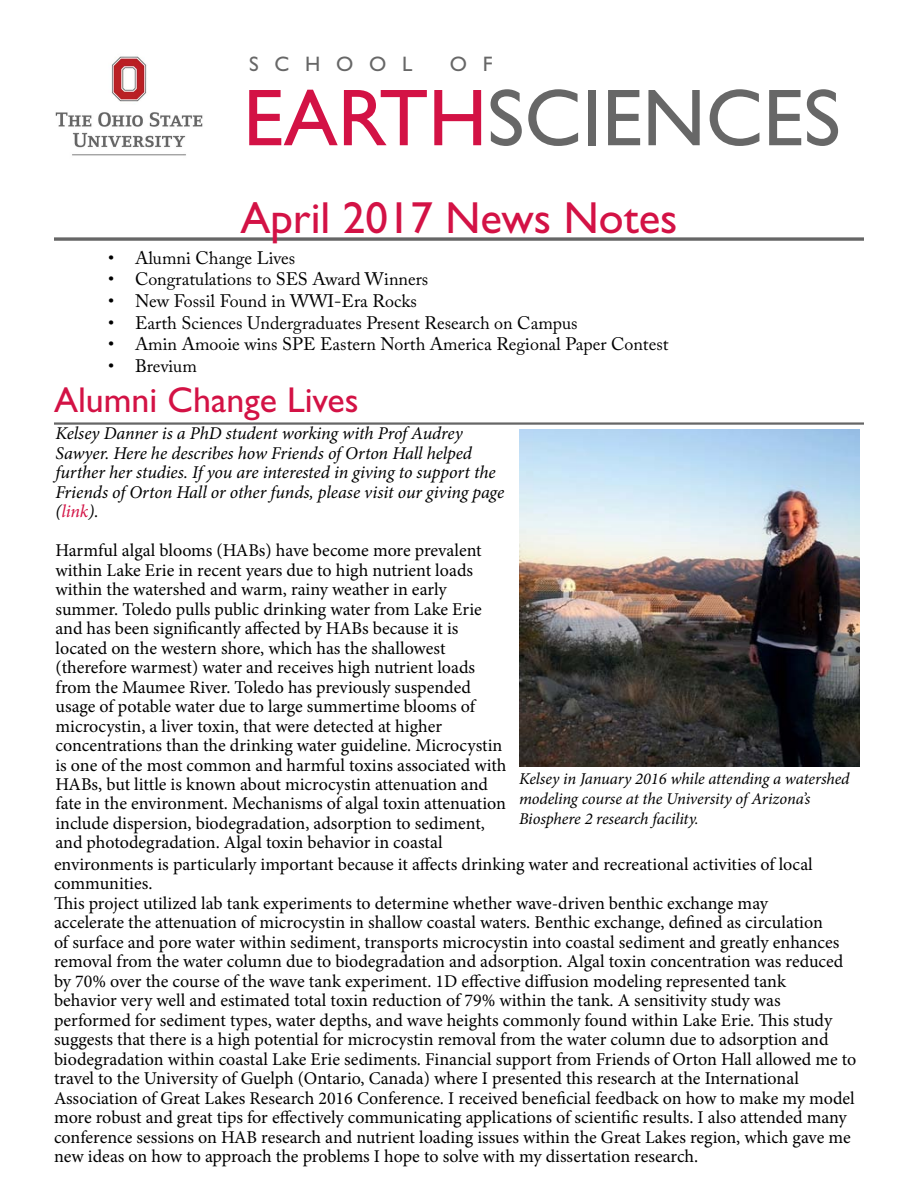
<style>
.page{position:relative;width:918px;height:1188px;background:#fff}
.page>*{position:absolute;margin:0;border:0;box-sizing:border-box;transform-origin:0 0}
.t1{font:81px "Gill Sans Std";color:#676767}
.t2{font:45px "Gill Sans Std";color:#d31245}
.t3{font:36px "Gill Sans Std";color:#d31245}
.t4{font:21px "Gill Sans Std";letter-spacing:.75em;color:#676767}
.t5{font:18px/19.5px "Minion Pro";color:#000}
.t6{font:italic 18px/19.5px "Minion Pro";letter-spacing:-.01em;color:#000}
.t7{font:18px "Adobe Caslon Pro";color:#000}
.t8{font:italic 16.5px/19.8px "Minion Pro";letter-spacing:-.01em;color:#000}
.s1{color:#d31245}
</style>
<div class="page">
<svg style="left:54px;top:237px;width:810px;height:4px"></svg>
<hr style="left:54px;top:422px;width:810px;height:3px;background:#666">
<img style="left:519px;top:429px;width:341px;height:337px">
<img style="left:55px;top:56px;width:148px;height:100px">
<p class="t4" style="left:249px;top:52px;width:165px">SCHOOL</p>
<p class="t4" style="left:450px;top:52px;width:44px">O F</p>
<h1 class="t1" style="left:243px;top:71px;width:599px"><span class="s1">EARTH</span>SCIENCES</h1>
<h2 class="t2" style="left:240px;top:192px;width:439px">April 2017 News Notes</h2>
<p class="t7" style="left:108px;top:247px;width:189px">• Alumni Change Lives</p>
<p class="t7" style="left:108px;top:269px;width:322px">• Congratulations to SES Award Winners</p>
<p class="t7" style="left:108px;top:290px;width:310px">• New Fossil Found in WWI-Era Rocks</p>
<p class="t7" style="left:108px;top:312px;width:471px">• Earth Sciences Undergraduates Present Research on Campus</p>
<p class="t7" style="left:108px;top:333px;width:562px">• Amin Amooie wins SPE Eastern North America Regional Paper Contest</p>
<p class="t7" style="left:108px;top:355px;width:90px">• Brevium</p>
<h3 class="t3" style="left:54px;top:379px;width:306px">Alumni Change Lives</h3>
<p class="t6" style="left:56px;top:424px;width:450px">Kelsey Danner is a PhD student working with Prof Audrey Sawyer. Here he describes how Friends of Orton Hall helped further her studies. If you are interested in giving to support the Friends of Orton Hall or other funds, please visit our giving page (<span class="s1">link</span>).</p>
<p class="t5" style="left:56px;top:541px;width:453px">Harmful algal blooms (HABs) have become more prevalent within Lake Erie in recent years due to high nutrient loads within the watershed and warm, rainy weather in early summer. Toledo pulls public drinking water from Lake Erie and has been significantly affected by HABs because it is located on the western shore, which has the shallowest (therefore warmest) water and receives high nutrient loads from the Maumee River. Toledo has previously suspended usage of potable water due to large summertime blooms of microcystin, a liver toxin, that were detected at higher concentrations than the drinking water guideline. Microcystin is one of the most common and harmful toxins associated with HABs, but little is known about microcystin attenuation and fate in the environment. Mechanisms of algal toxin attenuation include dispersion, biodegradation, adsorption to sediment, and photodegradation. Algal toxin behavior in coastal</p>
<p class="t8" style="left:519px;top:769px;width:332px">Kelsey in January 2016 while attending a watershed modeling course at the University of Arizona’s<br>Biosphere 2 research facility.</p>
<p class="t5" style="left:54px;top:854px;width:804px">environments is particularly important because it affects drinking water and recreational activities of local communities.<br>This project utilized lab tank experiments to determine whether wave-driven benthic exchange may<br>accelerate the attenuation of microcystin in shallow coastal waters. Benthic exchange, defined as circulation<br>of surface and pore water within sediment, transports microcystin into coastal sediment and greatly enhances removal from the water column due to biodegradation and adsorption. Algal toxin concentration was reduced by 70% over the course of the wave tank experiment. 1D effective diffusion modeling represented tank<br>behavior very well and estimated total toxin reduction of 79% within the tank. A sensitivity study was performed for sediment types, water depths, and wave heights commonly found within Lake Erie. This study suggests that there is a high potential for microcystin removal from the water column due to adsorption and biodegradation within coastal Lake Erie sediments. Financial support from Friends of Orton Hall allowed me to travel to the University of Guelph (Ontario, Canada) where I presented this research at the International Association of Great Lakes Research 2016 Conference. I received beneficial feedback on how to make my model more robust and great tips for effectively communicating applications of scientific results. I also attended many conference sessions on HAB research and nutrient loading issues within the Great Lakes region, which gave me new ideas on how to approach the problems I hope to solve with my dissertation research.</p>
</div>
